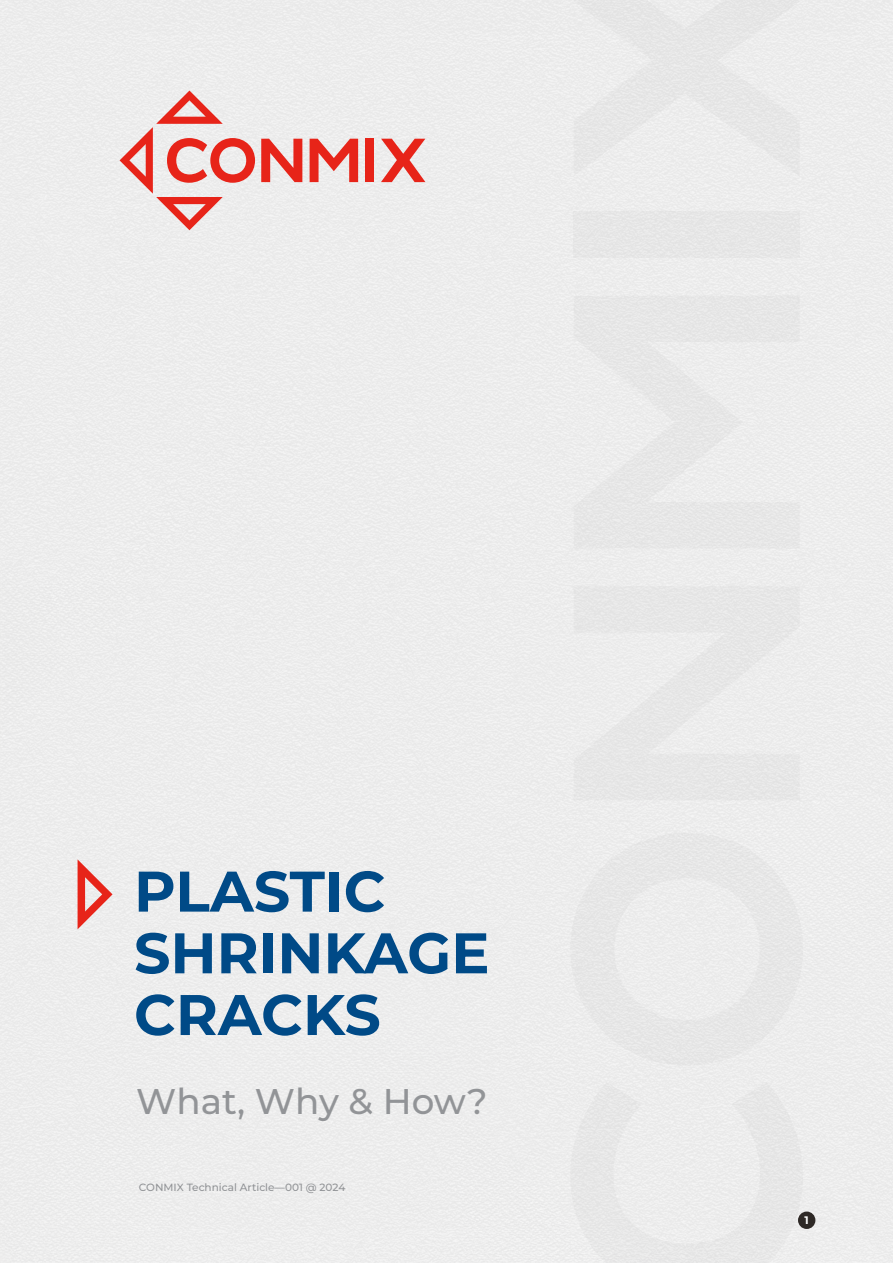
<style>
.page{position:relative;width:893px;height:1263px;background:#ededed}
.page>*{position:absolute;margin:0;border:0;box-sizing:border-box;transform-origin:0 0}
.t1{font:700 57.15px/61.7px "Montserrat";color:#004a87}
.t2{font:500 35.7px "Montserrat";color:#929497}
.t3{font:700 10.95px "Montserrat";color:#fff}
.t4{font:500 10.5px "Montserrat";color:#929497}
</style>
<div class="page">
<svg style="left:78px;top:859px;width:35px;height:70px"></svg>
<div style="left:570px;top:1082px;width:233px;height:181px;background:#ebebeb"></div>
<div style="left:570px;top:833px;width:233px;height:232px;background:#eaeaea"></div>
<div style="left:574px;top:586px;width:226px;height:214px;background:#e9e9e9"></div>
<div style="left:574px;top:296px;width:226px;height:252px;background:#eaeaea"></div>
<div style="left:574px;top:211px;width:226px;height:47px;background:#e7e7e7"></div>
<div style="left:574px;top:0;width:226px;height:177px;background:#eaeaea"></div>
<svg style="left:261px;top:139px;width:41px;height:43px;background:#e9756e"></svg>
<svg style="left:310px;top:139px;width:48px;height:43px;background:#e97d77"></svg>
<div style="left:365px;top:139px;width:9px;height:43px;background:#e72419"></div>
<svg style="left:381px;top:139px;width:44px;height:43px;background:#ea8f8a"></svg>
<svg style="left:120px;top:91px;width:135px;height:139px"></svg>
<div style="left:798px;top:1211px;width:17px;height:18px;background:#2e2926;border-radius:50%"></div>
<h1 class="t1" style="left:134px;top:859px;width:357px">PLASTIC<br>SHRINKAGE<br>CRACKS</h1>
<h2 class="t2" style="left:136px;top:1078px;width:353px">What, Why &amp; How?</h2>
<p class="t4" style="left:139px;top:1180px;width:208px">CONMIX Technical Article—001 @ 2024</p>
<p class="t3" style="left:804px;top:1213px;width:6px">1</p>
</div>
